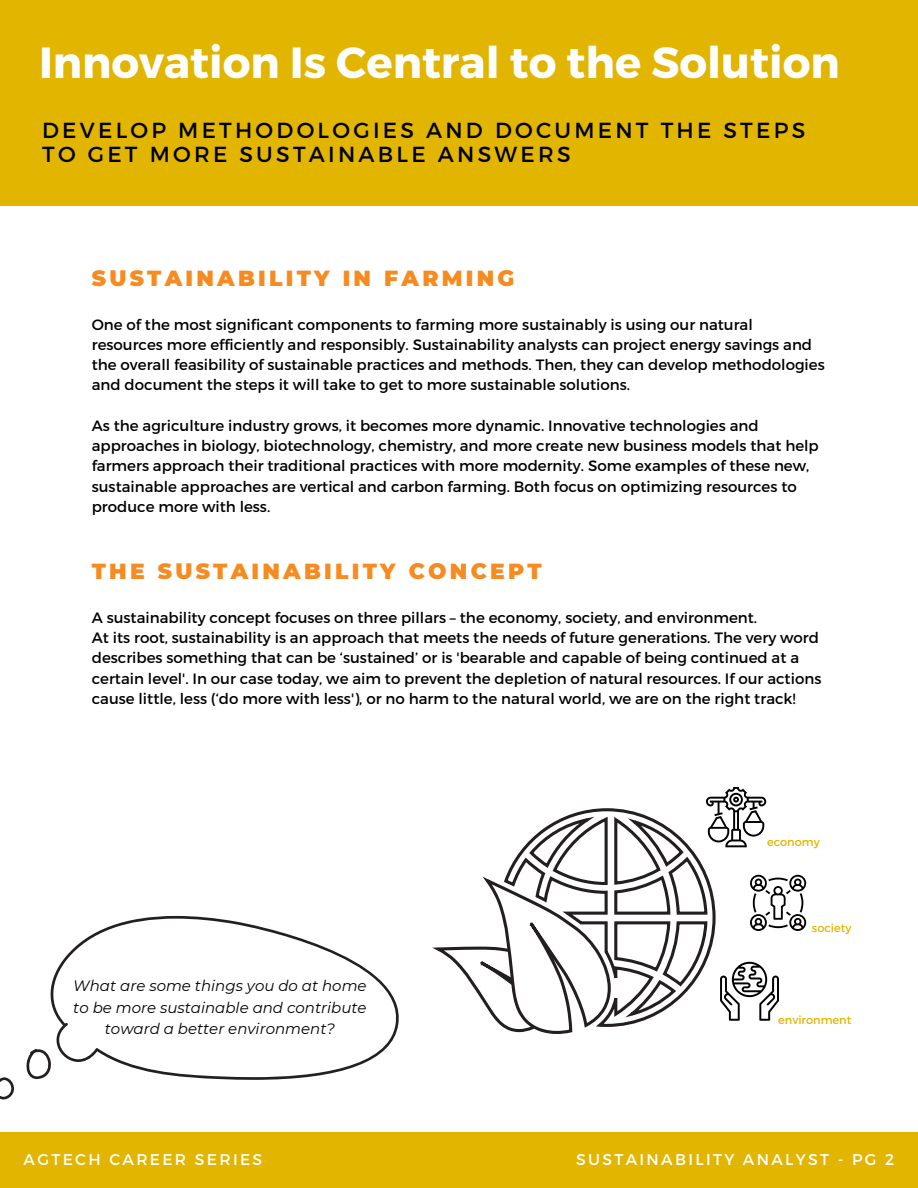
<style>
.page{position:relative;width:918px;height:1188px;background:#fff}
.page>*{position:absolute;margin:0;border:0;box-sizing:border-box;transform-origin:0 0}
.t1{font:700 43.65px "Montserrat";color:#fff}
.t2{font:21.75px "Montserrat";letter-spacing:.15em;color:#000}
.t3{font:900 21.75px "Montserrat";letter-spacing:.15em;color:#f68b21}
.t4{font:15.6px "Montserrat";letter-spacing:.15em;color:#fff}
.t5{font:15px/20.2px "Montserrat";color:#000}
.t6{font:italic 15px/21.3px "Montserrat";color:#000;text-align:center}
.t7{font:11.4px "Montserrat";color:#e1b500}
</style>
<div class="page">
<div style="left:0;top:1133px;width:918px;height:55px;background:#e1b500"></div>
<div style="left:0;top:0;width:918px;height:205px;background:#e1b500"></div>
<svg style="left:0;top:1049px;width:42px;height:51px"></svg>
<svg style="left:45px;top:916px;width:354px;height:164px"></svg>
<svg style="left:505px;top:808px;width:211px;height:217px"></svg>
<svg style="left:432px;top:877px;width:197px;height:157px"></svg>
<svg style="left:706px;top:787px;width:60px;height:60px"></svg>
<svg style="left:750px;top:875px;width:56px;height:56px"></svg>
<svg style="left:720px;top:962px;width:59px;height:58px"></svg>
<p class="t1" style="left:39px;top:34px;width:802px">Innovation Is Central to the Solution</p>
<p class="t2" style="left:42px;top:116px;width:765px">DEVELOP METHODOLOGIES AND DOCUMENT THE STEPS</p>
<p class="t2" style="left:42px;top:141px;width:530px">TO GET MORE SUSTAINABLE ANSWERS</p>
<p class="t3" style="left:92px;top:265px;width:424px">SUSTAINABILITY IN FARMING</p>
<p class="t5" style="left:92px;top:314px;width:734px">One of the most significant components to farming more sustainably is using our natural resources more efficiently and responsibly. Sustainability analysts can project energy savings and the overall feasibility of sustainable practices and methods. Then, they can develop methodologies and document the steps it will take to get to more sustainable solutions.</p>
<p class="t5" style="left:92px;top:415px;width:729px">As the agriculture industry grows, it becomes more dynamic. Innovative technologies and approaches in biology, biotechnology, chemistry, and more create new business models that help farmers approach their traditional practices with more modernity. Some examples of these new, sustainable approaches are vertical and carbon farming. Both focus on optimizing resources to produce more with less.</p>
<p class="t3" style="left:92px;top:558px;width:452px">THE SUSTAINABILITY CONCEPT</p>
<p class="t5" style="left:92px;top:607px;width:667px">A sustainability concept focuses on three pillars – the economy, society, and environment.</p>
<p class="t5" style="left:92px;top:627px;width:731px">At its root, sustainability is an approach that meets the needs of future generations. The very word describes something that can be ‘sustained’ or is 'bearable and capable of being continued at a certain level'. In our case today, we aim to prevent the depletion of natural resources. If our actions cause little, less (‘do more with less'), or no harm to the natural world, we are on the right track!</p>
<p class="t7" style="left:767px;top:834px;width:54px">economy</p>
<p class="t6" style="left:73px;top:975px;width:295px">What are some things you do at home to be more sustainable and contribute toward a better environment?</p>
<p class="t7" style="left:812px;top:921px;width:41px">society</p>
<p class="t7" style="left:778px;top:1013px;width:75px">environment</p>
<p class="t4" style="left:24px;top:1149px;width:240px">AGTECH CAREER SERIES</p>
<p class="t4" style="left:576px;top:1149px;width:320px">SUSTAINABILITY ANALYST - PG 2</p>
</div>
